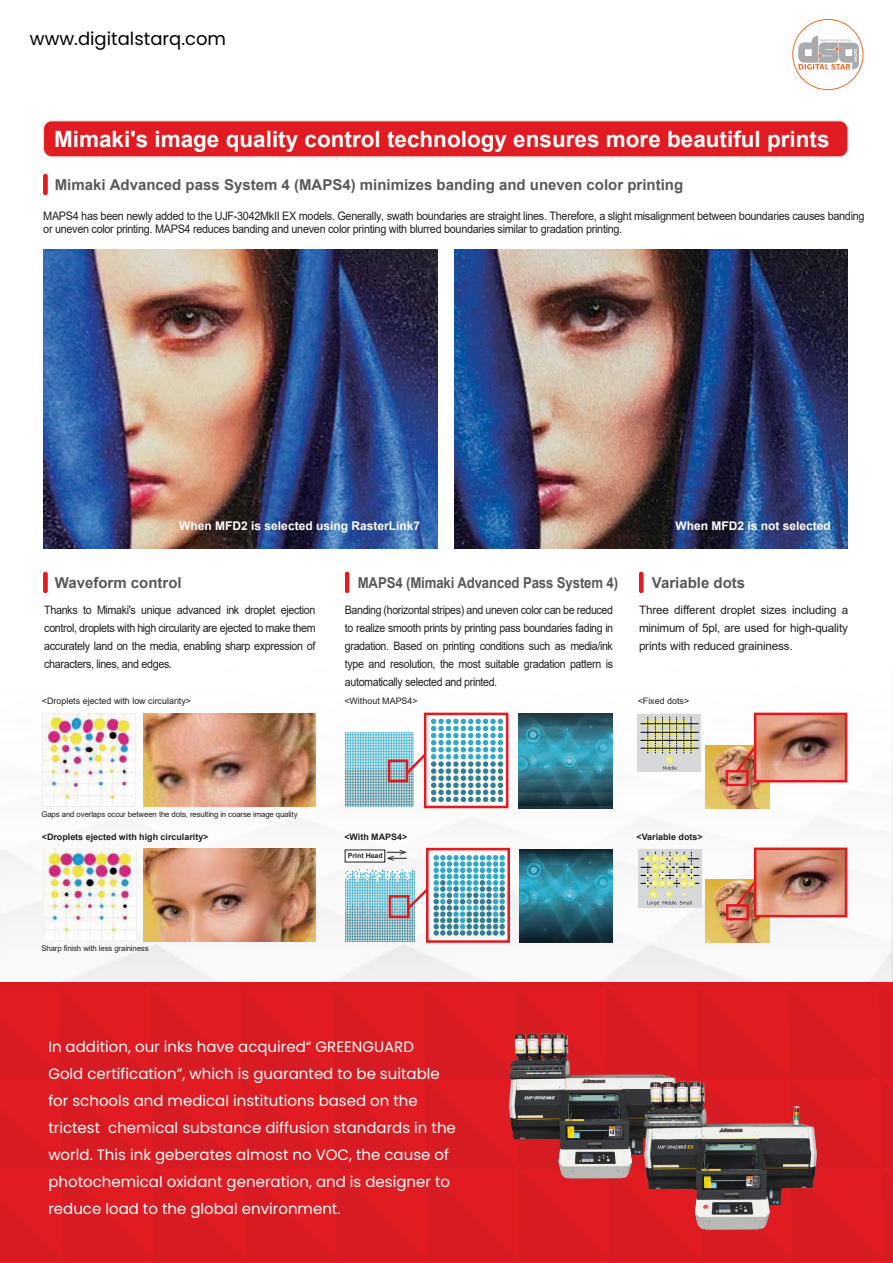
<style>
.page{position:relative;width:893px;height:1263px;background:#fff}
.page>*{position:absolute;margin:0;border:0;box-sizing:border-box;transform-origin:0 0}
.t1{font:700 22.5px "Arial";color:#fff}
.t2{font:18px "Poppins";color:#000}
.t3{font:15px/27px "Poppins";color:#fff}
.t4{font:700 15px "Arial";color:#58595b}
.t5{font:700 15px "Arial";color:#58595b;scale:.88 1}
.t6{font:700 12px "Arial";color:#fff}
.t7{font:11.7px/13px "Arial";letter-spacing:-.03em;color:#231f20;scale:.93 1}
.t8{font:11.7px/18px "Arial";letter-spacing:-.03em;color:#231f20;text-align:justify;scale:.91 1}
.t9{font:11.7px/18px "Arial";letter-spacing:-.03em;color:#231f20;text-align:justify;scale:.92 1}
.t10{font:11.7px/18px "Arial";letter-spacing:-.03em;color:#231f20;text-align:justify}
.t11{font:700 9px "Arial";color:#231f20}
.t12{font:9px "Arial";color:#231f20}
.t13{font:7.8px "Arial";letter-spacing:-.02em;color:#231f20}
.t14{font:700 6.9px "Arial";color:#231f20}
</style>
<div class="page">
<img style="left:0;top:712px;width:893px;height:270px">
<svg style="left:798px;top:35px;width:61px;height:35px"></svg>
<div style="left:792px;top:19px;width:71px;height:71px;border:1px solid #f26522;border-radius:50%"></div>
<img style="left:43px;top:249px;width:394px;height:299px">
<img style="left:454px;top:249px;width:394px;height:299px">
<svg style="left:637px;top:714px;width:64px;height:59px"></svg>
<div style="left:638px;top:714px;width:63px;height:58px;background:#d6d7d9"></div>
<svg style="left:644px;top:717px;width:51px;height:53px"></svg>
<hr style="left:641px;top:732px;width:58px;height:1px;background:#000">
<hr style="left:641px;top:723px;width:58px;height:1px;background:#000">
<hr style="left:641px;top:748px;width:58px;height:1px;background:#000">
<hr style="left:641px;top:740px;width:58px;height:1px;background:#000">
<div style="left:638px;top:849px;width:64px;height:58px;background:#d6d7d9"></div>
<hr style="left:641px;top:867px;width:58px;height:1px;background:#000">
<hr style="left:641px;top:858px;width:58px;height:1px;background:#000">
<hr style="left:641px;top:883px;width:58px;height:1px;background:#000">
<hr style="left:641px;top:875px;width:58px;height:1px;background:#000">
<svg style="left:644px;top:852px;width:51px;height:53px"></svg>
<img style="left:43px;top:714px;width:94px;height:94px">
<img style="left:144px;top:714px;width:172px;height:93px">
<img style="left:144px;top:849px;width:172px;height:92px">
<img style="left:43px;top:849px;width:94px;height:94px">
<div style="left:424px;top:713px;width:84px;height:95px;border:3px solid #e01b22"></div>
<svg style="left:345px;top:719px;width:158px;height:88px"></svg>
<img style="left:518px;top:714px;width:95px;height:94px">
<div style="left:426px;top:848px;width:84px;height:95px;border:3px solid #e01b22"></div>
<img style="left:519px;top:849px;width:94px;height:93px">
<img style="left:705px;top:745px;width:64px;height:63px">
<div style="left:726px;top:770px;width:23px;height:16px;border:3px solid #e01b22"></div>
<img style="left:706px;top:879px;width:64px;height:63px">
<div style="left:726px;top:904px;width:23px;height:16px;border:3px solid #e01b22"></div>
<img style="left:758px;top:717px;width:85px;height:61px">
<img style="left:758px;top:851px;width:85px;height:62px">
<div style="left:754px;top:713px;width:93px;height:69px;border:3px solid #e01b22"></div>
<svg style="left:733px;top:743px;width:26px;height:32px"></svg>
<div style="left:754px;top:847px;width:93px;height:70px;border:3px solid #e01b22"></div>
<svg style="left:733px;top:878px;width:26px;height:31px"></svg>
<svg style="left:43px;top:120px;width:806px;height:38px;background:#e02c33"></svg>
<div style="left:43px;top:174px;width:5px;height:21px;background:#e01b22;border-radius:2px"></div>
<div style="left:43px;top:572px;width:5px;height:21px;background:#e01b22;border-radius:2px"></div>
<hr style="left:345px;top:572px;width:4px;height:21px;background:#e01b22;border-radius:2px">
<hr style="left:639px;top:572px;width:4px;height:21px;background:#e01b22;border-radius:2px">
<div style="left:345px;top:849px;width:40px;height:13px;background:#858384"></div>
<svg style="left:345px;top:850px;width:160px;height:92px"></svg>
<div style="left:0;top:982px;width:893px;height:281px;background:#dc1b22"></div>
<img style="left:488px;top:1031px;width:210px;height:149px">
<img style="left:622px;top:1078px;width:215px;height:153px">
<p class="t2" style="left:30px;top:28px;width:198px">www.digitalstarq.com</p>
<h1 class="t1" style="left:54px;top:123px;width:777px">Mimaki's image quality control technology ensures more beautiful prints</h1>
<p class="t4" style="left:55px;top:174px;width:630px">Mimaki Advanced pass System 4 (MAPS4) minimizes banding and uneven color printing</p>
<p class="t7" style="left:43px;top:209px;width:885px">MAPS4 has been newly added to the UJF-3042MkII EX models. Generally, swath boundaries are straight lines. Therefore, a slight misalignment between boundaries causes banding or uneven color printing. MAPS4 reduces banding and uneven color printing with blurred boundaries similar to gradation printing.</p>
<p class="t6" style="left:179px;top:518px;width:242px">When MFD2 is selected using RasterLink7</p>
<p class="t6" style="left:675px;top:518px;width:157px">When MFD2 is not selected</p>
<p class="t4" style="left:55px;top:572px;width:128px">Waveform control</p>
<p class="t5" style="left:358px;top:572px;width:298px">MAPS4 (Mimaki Advanced Pass System 4)</p>
<p class="t4" style="left:652px;top:572px;width:95px">Variable dots</p>
<p class="t9" style="left:44px;top:600px;width:297px">Thanks to Mimaki's unique advanced ink droplet ejection control, droplets with high circularity are ejected to make them accurately land on the media, enabling sharp expression of characters, lines, and edges.</p>
<p class="t8" style="left:345px;top:600px;width:296px">Banding (horizontal stripes) and uneven color can be reduced to realize smooth prints by printing pass boundaries fading in gradation. Based on printing conditions such as media/ink type and resolution, the most suitable gradation pattern is automatically selected and printed.</p>
<p class="t10" style="left:639px;top:600px;width:211px">Three different droplet sizes including a minimum of 5pl, are used for high-quality prints with reduced graininess.</p>
<p class="t12" style="left:42px;top:695px;width:151px">&lt;Droplets ejected with low circularity&gt;</p>
<p class="t12" style="left:344px;top:695px;width:75px">&lt;Without MAPS4&gt;</p>
<p class="t12" style="left:638px;top:695px;width:53px">&lt;Fixed dots&gt;</p>
<p class="t13" style="left:42px;top:809px;width:258px">Gaps and overlaps occur between the dots, resulting in coarse image quality</p>
<p class="t11" style="left:42px;top:830px;width:168px">&lt;Droplets ejected with high circularity&gt;</p>
<p class="t13" style="left:42px;top:943px;width:109px">Sharp finish with less graininess</p>
<p class="t11" style="left:344px;top:830px;width:64px">&lt;With MAPS4&gt;</p>
<p class="t14" style="left:348px;top:851px;width:36px">Print Head</p>
<p class="t3" style="left:48px;top:1033px;width:409px">In addition, our inks have acquired“ GREENGUARD<br>Gold certification”, which is guaranted to be suitable for schools and medical institutions based on the trictest chemical substance diffusion standards in the world. This ink geberates almost no VOC, the cause of photochemical oxidant generation, and is designer to reduce load to the global environment.</p>
<p class="t11" style="left:637px;top:830px;width:68px">&lt;Variable dots&gt;</p>
</div>
